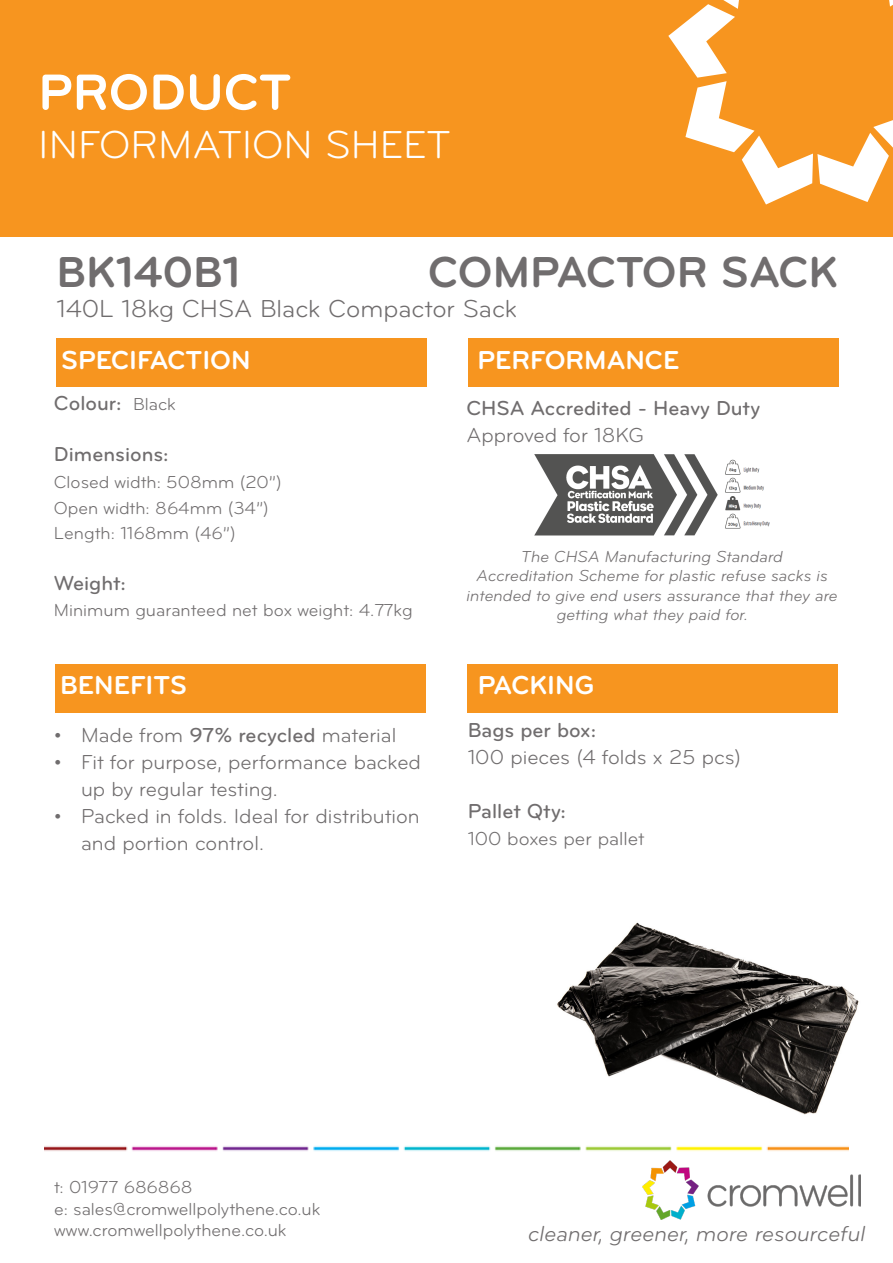
<style>
.page{position:relative;width:893px;height:1263px;background:#fff}
.page>*{position:absolute;margin:0;border:0;box-sizing:border-box;transform-origin:0 0}
.t1{font:700 52.5px "Bryant Pro";color:#fff}
.t2{font:700 45px "Bryant Pro";color:#706d6e}
.t3{font:40.5px "Bryant Pro";color:#fff}
.t4{font:700 27px "Bryant Pro";color:#fff}
.t5{font:25.5px "Bryant Pro";color:#706d6e}
.t6{font:italic 22.5px "Bryant Pro";color:#706d6e}
.t7{font:21px/27px "Bryant Pro";color:#706d6e}
.t8{font:500 21px "Bryant Pro";color:#706d6e}
.t9{font:19.5px "Bryant Pro";color:#706d6e}
.t10{font:18px/25.5px "Bryant Pro";color:#706d6e}
.t11{font:italic 16.5px/19.5px "Bryant Pro";color:#706d6e;text-align:center}
.s1{font-weight:400;font-size:18px}
.s2{font-weight:500}
</style>
<div class="page">
<div style="left:0;top:0;width:893px;height:236px;background:#f7951f"></div>
<svg style="left:668px;top:0;width:225px;height:205px"></svg>
<div style="left:57px;top:339px;width:370px;height:48px;background:#f7951f"></div>
<div style="left:468px;top:339px;width:370px;height:48px;background:#f7951f"></div>
<div style="left:56px;top:664px;width:370px;height:48px;background:#f7951f"></div>
<div style="left:468px;top:665px;width:370px;height:48px;background:#f7951f"></div>
<img style="left:45px;top:1146px;width:804px;height:5px">
<img style="left:557px;top:922px;width:302px;height:193px">
<img style="left:534px;top:454px;width:236px;height:82px">
<img style="left:642px;top:1161px;width:219px;height:58px">
<p class="t1" style="left:38px;top:60px;width:255px">PRODUCT</p>
<p class="t3" style="left:38px;top:121px;width:414px">INFORMATION SHEET</p>
<p class="t2" style="left:56px;top:244px;width:185px">BK140B1</p>
<p class="t5" style="left:56px;top:293px;width:462px">140L 18kg CHSA Black Compactor Sack</p>
<p class="t2" style="left:428px;top:244px;width:412px">COMPACTOR SACK</p>
<p class="t4" style="left:61px;top:343px;width:191px">SPECIFACTION</p>
<p class="t4" style="left:477px;top:343px;width:203px">PERFORMANCE</p>
<p class="t8" style="left:54px;top:391px;width:123px">Colour: <span class="s1">Black</span></p>
<p class="t8" style="left:54px;top:442px;width:116px">Dimensions:</p>
<p class="t10" style="left:54px;top:470px;width:229px">Closed width: 508mm (20”)<br>Open width: 864mm (34”)<br>Length: 1168mm (46”)</p>
<p class="t8" style="left:54px;top:570px;width:74px">Weight:</p>
<p class="t10" style="left:54px;top:597px;width:360px">Minimum guaranteed net box weight: 4.77kg</p>
<p class="t8" style="left:466px;top:395px;width:295px">CHSA Accredited - Heavy Duty</p>
<p class="t7" style="left:466px;top:422px;width:179px">Approved for 18KG</p>
<p class="t11" style="left:467px;top:547px;width:373px">The CHSA Manufacturing Standard<br>Accreditation Scheme for plastic refuse sacks is intended to give end users assurance that they are getting what they paid for.</p>
<p class="t4" style="left:60px;top:669px;width:128px">BENEFITS</p>
<p class="t4" style="left:478px;top:669px;width:118px">PACKING</p>
<p class="t7" style="left:54px;top:721px;width:344px">• Made from <span class="s2">97% recycled</span> material</p>
<p class="t7" style="left:81px;top:748px;width:341px;text-indent:-27px">• Fit for purpose, performance backed up by regular testing.</p>
<p class="t7" style="left:81px;top:802px;width:340px;text-indent:-27px">• Packed in folds. Ideal for distribution and portion control.</p>
<p class="t7" style="left:468px;top:716px;width:275px"><span class="s2">Bags per box:<br></span>100 pieces (4 folds x 25 pcs)</p>
<p class="t8" style="left:468px;top:798px;width:100px">Pallet Qty:</p>
<p class="t9" style="left:468px;top:826px;width:178px">100 boxes per pallet</p>
<p class="t10" style="left:54px;top:1175px;width:140px">t: 01977 686868</p>
<p class="t10" style="left:54px;top:1198px;width:268px;line-height:21.6px">e: sales@cromwellpolythene.co.uk www.cromwellpolythene.co.uk</p>
<p class="t6" style="left:528px;top:1220px;width:339px">cleaner, greener, more resourceful</p>
</div>
